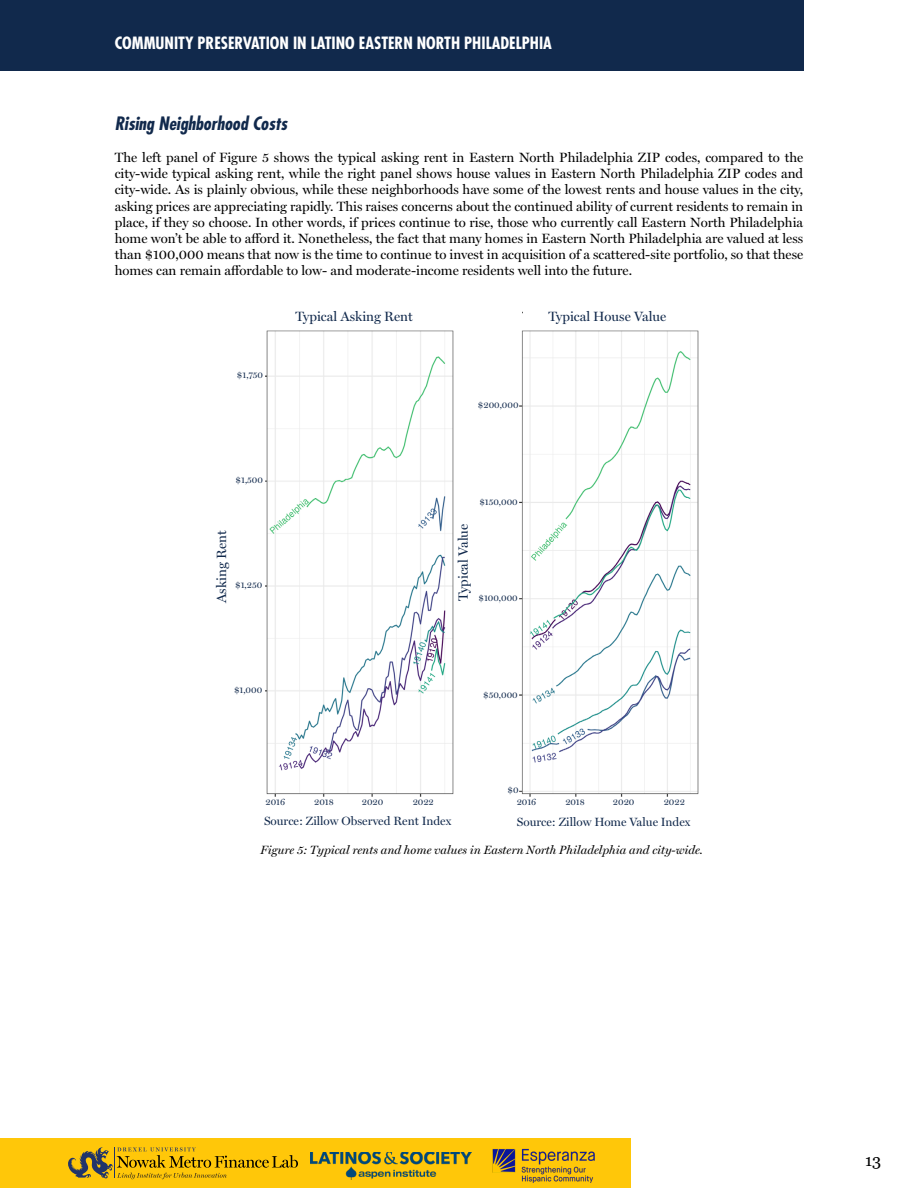
<style>
.page{position:relative;width:918px;height:1188px;background:#fff}
.page>*{position:absolute;margin:0;border:0;box-sizing:border-box;transform-origin:0 0}
.t1{font:italic 700 condensed 18px "Futura Std";color:#11294c}
.t2{font:700 condensed 16.5px "Futura Std";color:#fff}
.t3{font:16.5px "Georgia";color:#000}
.t4{font:13.5px/16.2px "Miller Display";color:#000;text-align:justify}
.t5{font:13.5px "Miller Display";color:#11294c}
.t6{font:italic 12px "Miller Display";color:#000}
.t7{font:12px "Miller Display";color:#11294c}
.t8{font:9px "Miller Display";color:#11294c}
</style>
<div class="page">
<div style="left:0;top:0;width:803px;height:70px;background:#11294c"></div>
<div style="left:0;top:1138px;width:631px;height:50px;background:#ffc709"></div>
<svg style="left:68px;top:1147px;width:230px;height:32px"></svg>
<img style="left:310px;top:1152px;width:162px;height:27px">
<img style="left:492px;top:1148px;width:103px;height:34px">
<img style="left:265px;top:311px;width:434px;height:486px">
<div style="left:263px;top:310px;width:183px;height:20px;background:#fff"></div>
<div style="left:523px;top:310px;width:169px;height:20px;background:#fff"></div>
<div style="left:458px;top:494px;width:18px;height:136px;background:#fff"></div>
<div style="left:472px;top:400px;width:47px;height:14px;background:#fff"></div>
<div style="left:472px;top:498px;width:47px;height:12px;background:#fff"></div>
<div style="left:472px;top:594px;width:47px;height:9px;background:#fff"></div>
<div style="left:472px;top:691px;width:47px;height:14px;background:#fff"></div>
<div style="left:472px;top:785px;width:47px;height:14px;background:#fff"></div>
<p class="t2" style="left:115px;top:32px;width:439px">COMMUNITY PRESERVATION IN LATINO EASTERN NORTH PHILADELPHIA</p>
<h1 class="t1" style="left:115px;top:112px;width:174px">Rising Neighborhood Costs</h1>
<p class="t4" style="left:115px;top:150px;width:690px">The left panel of Figure 5 shows the typical asking rent in Eastern North Philadelphia ZIP codes, compared to the city-wide typical asking rent, while the right panel shows house values in Eastern North Philadelphia ZIP codes and city-wide. As is plainly obvious, while these neighborhoods have some of the lowest rents and house values in the city, asking prices are appreciating rapidly. This raises concerns about the continued ability of current residents to remain in place, if they so choose. In other words, if prices continue to rise, those who currently call Eastern North Philadelphia home won’t be able to afford it. Nonetheless, the fact that many homes in Eastern North Philadelphia are valued at less than $100,000 means that now is the time to continue to invest in acquisition of a scattered-site portfolio, so that these homes can remain affordable to low- and moderate-income residents well into the future.</p>
<p class="t8" style="left:237px;top:370px;width:28px">$1,750</p>
<p class="t8" style="left:236px;top:475px;width:29px">$1,500</p>
<p class="t5" style="left:296px;top:308px;width:119px">Typical Asking Rent</p>
<p class="t5" style="left:549px;top:308px;width:119px">Typical House Value</p>
<p class="t8" style="left:478px;top:400px;width:42px">$200,000</p>
<p class="t8" style="left:479px;top:497px;width:40px">$150,000</p>
<p class="t5" style="left:214px;top:603px;width:74px;rotate:-90deg">Asking Rent</p>
<p class="t5" style="left:455px;top:601px;width:78px;rotate:-90deg">Typical Value</p>
<p class="t8" style="left:235px;top:580px;width:29px">$1,250</p>
<p class="t8" style="left:479px;top:593px;width:41px">$100,000</p>
<p class="t8" style="left:234px;top:685px;width:30px">$1,000</p>
<p class="t8" style="left:483px;top:690px;width:36px">$50,000</p>
<p class="t8" style="left:507px;top:785px;width:13px">$0</p>
<p class="t8" style="left:266px;top:797px;width:21px">2016</p>
<p class="t8" style="left:314px;top:797px;width:21px">2018</p>
<p class="t8" style="left:362px;top:797px;width:23px">2020</p>
<p class="t8" style="left:413px;top:797px;width:23px">2022</p>
<p class="t8" style="left:517px;top:797px;width:21px">2016</p>
<p class="t8" style="left:565px;top:797px;width:21px">2018</p>
<p class="t8" style="left:613px;top:797px;width:23px">2020</p>
<p class="t8" style="left:664px;top:797px;width:23px">2022</p>
<p class="t7" style="left:264px;top:814px;width:189px">Source: Zillow Observed Rent Index</p>
<p class="t7" style="left:517px;top:815px;width:175px">Source: Zillow Home Value Index</p>
<p class="t6" style="left:260px;top:843px;width:444px">Figure 5: Typical rents and home values in Eastern North Philadelphia and city-wide.</p>
<p class="t3" style="left:865px;top:1149px;width:18px">13</p>
</div>
